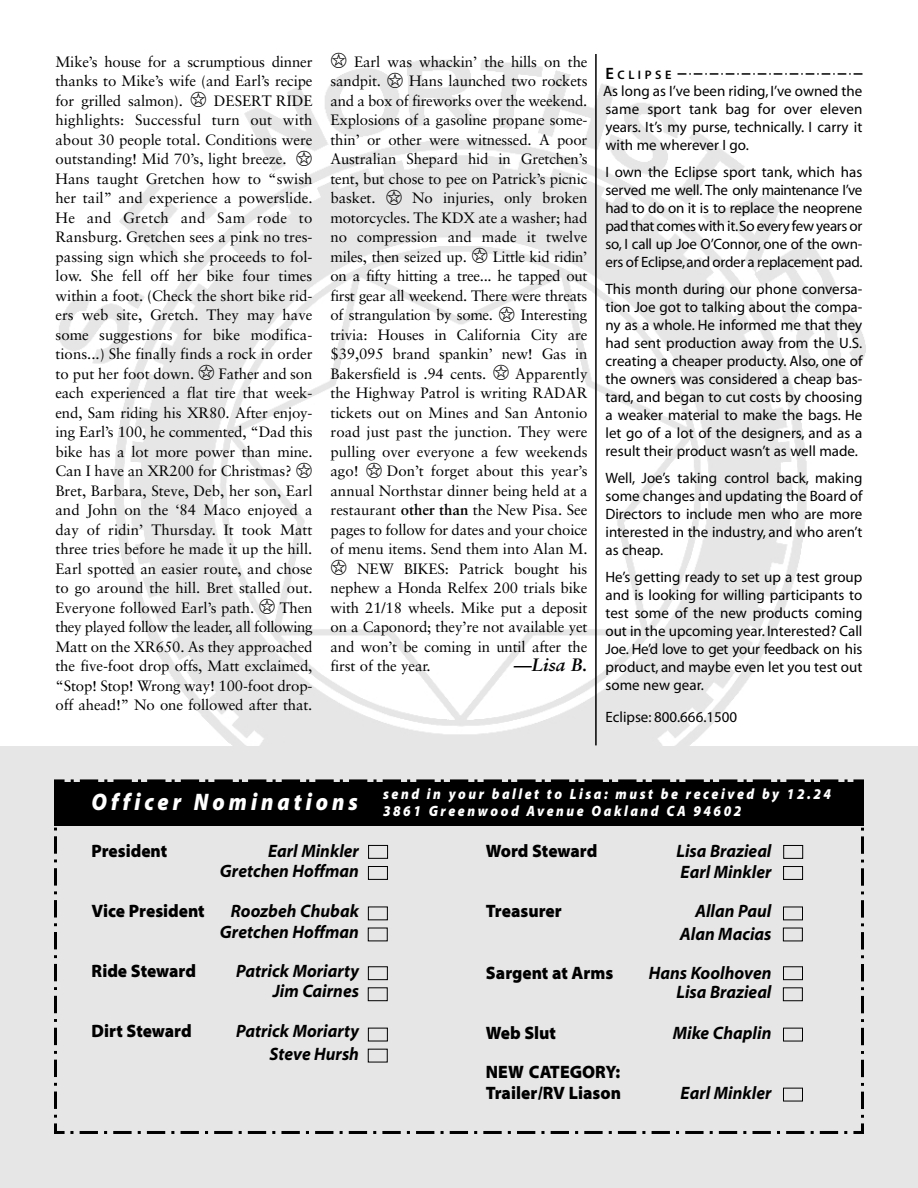
<style>
.page{position:relative;width:918px;height:1188px;background:#fff}
.page>*{position:absolute;margin:0;border:0;box-sizing:border-box;transform-origin:0 0}
.t1{font:24px "Myriad MM It 830 600";letter-spacing:.185em;color:#fff;scale:.9 1}
.t2{font:18px/19.5px "Myriad MM It 700 700";color:#000;text-align:right;scale:.9 1}
.t3{font:18px/21px "Myriad MM 830 700";color:#000;scale:.9 1}
.t4{font:italic 700 18px "Sabon";color:#000}
.t5{font:15px/19.5px "Sabon";letter-spacing:-.01em;color:#000;text-align:justify}
.t6{font:15px/18px "Myriad MM 400 600";color:#000;text-align:justify}
.t7{font:15px/16.5px "Myriad MM It 830 600";letter-spacing:.185em;color:#fff;scale:.9 1}
.t8{font:12.3px "Myriad MM 565 600";letter-spacing:.285em;color:#000}
.s1{font-family:"Carta";font-size:24px}
.s2{font-weight:700}
.s3{font-size:16.5px}
</style>
<div class="page">
<img style="left:59px;top:60px;width:807px;height:686px">
<svg style="left:678px;top:73px;width:184px;height:2px"></svg>
<div style="left:0;top:746px;width:918px;height:442px;background:#e6e6e6"></div>
<svg style="left:54px;top:779px;width:810px;height:355px"></svg>
<div style="left:54px;top:782px;width:810px;height:44px;background:#000"></div>
<svg style="left:368px;top:845px;width:435px;height:257px"></svg>
<hr style="left:595px;top:54px;width:2px;height:691px;background:#000">
<p class="t5" style="left:55px;top:53px;width:259px">Mike’s house for a scrumptious dinner thanks to Mike’s wife (and Earl’s recipe for grilled salmon). <span class="s1">-</span> DESERT RIDE highlights: Successful turn out with about 30 people total. Conditions were outstanding! Mid 70’s, light breeze. <span class="s1">- </span>Hans taught Gretchen how to “swish her tail” and experience a powerslide.<br>He and Gretch and Sam rode to Ransburg. Gretchen sees a pink no tres&shy;passing sign which she proceeds to fol&shy;low. She fell off her bike four times within a foot. (Check the short bike rid&shy;ers web site, Gretch. They may have some suggestions for bike modifica&shy;tions...) She finally finds a rock in order to put her foot down. <span class="s1">-</span> Father and son each experienced a flat tire that week&shy;end, Sam riding his XR80. After enjoy&shy;ing Earl’s 100, he commented, “Dad this bike has a lot more power than mine.<br>Can I have an XR200 for Christmas? <span class="s1">- </span>Bret, Barbara, Steve, Deb, her son, Earl and John on the ‘84 Maco enjoyed a day of ridin’ Thursday. It took Matt three tries before he made it up the hill.<br>Earl spotted an easier route, and chose to go around the hill. Bret stalled out.<br>Everyone followed Earl’s path. <span class="s1">-</span> Then they played follow the leader, all following Matt on the XR650. As they approached the five-foot drop offs, Matt exclaimed, “Stop! Stop! Wrong way! 100-foot drop&shy;off ahead!” No one followed after that.</p>
<p class="t5" style="left:330px;top:53px;width:259px"><span class="s1">-</span> Earl was whackin’ the hills on the sandpit. <span class="s1">-</span> Hans launched two rockets and a box of fireworks over the weekend.<br>Explosions of a gasoline propane some&shy;thin’ or other were witnessed. A poor Australian Shepard hid in Gretchen’s tent, but chose to pee on Patrick’s picnic basket. <span class="s1">-</span> No injuries, only broken motorcycles. The KDX ate a washer; had no compression and made it twelve miles, then seized up. <span class="s1">-</span> Little kid ridin’ on a fifty hitting a tree... he tapped out first gear all weekend. There were threats of strangulation by some. <span class="s1">-</span> Interesting trivia: Houses in California City are $39,095 brand spankin’ new! Gas in Bakersfield is .94 cents. <span class="s1">-</span> Apparently the Highway Patrol is writing RADAR tickets out on Mines and San Antonio road just past the junction. They were pulling over everyone a few weekends ago! <span class="s1">-</span> Don’t forget about this year’s annual Northstar dinner being held at a restaurant <span class="s2">other than</span> the New Pisa. See pages to follow for dates and your choice of menu items. Send them into Alan M.</p>
<p class="t5" style="left:330px;top:560px;width:259px"><span class="s1">-</span> NEW BIKES: Patrick bought his nephew a Honda Relfex 200 trials bike with 21/18 wheels. Mike put a deposit on a Caponord; they’re not available yet and won’t be coming in until after the first of the year.</p>
<p class="t4" style="left:514px;top:658px;width:75px">—Lisa B.</p>
<p class="t8" style="left:606px;top:70px;width:68px"><span class="s3">E</span>CLIPSE</p>
<p class="t6" style="left:603px;top:84px;width:261px">As long as I’ve been riding, I’ve owned the same sport tank bag for over eleven years. It’s my purse, technically. I carry it with me wherever I go.</p>
<p class="t6" style="left:606px;top:165px;width:258px">I own the Eclipse sport tank, which has served me well. The only maintenance I’ve had to do on it is to replace the neoprene pad that comes with it.So every few years or so, I call up Joe O’Connor, one of the own&shy;ers of Eclipse,and order a replacement pad.</p>
<p class="t6" style="left:606px;top:282px;width:258px">This month during our phone conversa&shy;tion Joe got to talking about the compa&shy;ny as a whole. He informed me that they had sent production away from the U.S. creating a cheaper producty. Also, one of the owners was considered a cheap bas&shy;tard, and began to cut costs by choosing a weaker material to make the bags. He let go of a lot of the designers, and as a result their product wasn’t as well made.</p>
<p class="t6" style="left:606px;top:471px;width:258px">Well, Joe’s taking control back, making some changes and updating the Board of Directors to include men who are more interested in the industry, and who aren’t as cheap.</p>
<p class="t6" style="left:606px;top:570px;width:258px">He’s getting ready to set up a test group and is looking for willing participants to test some of the new products coming out in the upcoming year. Interested? Call Joe. He’d love to get your feedback on his product, and maybe even let you test out some new gear.</p>
<p class="t6" style="left:606px;top:709px;width:133px">Eclipse: 800.666.1500</p>
<h1 class="t1" style="left:92px;top:793px;width:298px">Officer Nominations</h1>
<p class="t7" style="left:383px;top:787px;width:499px">send in your ballet to Lisa: must be received by 12.24<br>3861 Greenwood Avenue Oakland CA 94602</p>
<p class="t3" style="left:92px;top:843px;width:86px">President</p>
<p class="t2" style="left:220px;top:843px;width:156px">Earl Minkler<br>Gretchen Hoffman</p>
<p class="t3" style="left:92px;top:903px;width:127px">Vice President</p>
<p class="t2" style="left:220px;top:903px;width:156px;line-height:21px">Roozbeh Chubak<br>Gretchen Hoffman</p>
<p class="t3" style="left:92px;top:963px;width:118px">Ride Steward</p>
<p class="t2" style="left:236px;top:963px;width:138px">Patrick Moriarty<br>Jim Cairnes</p>
<p class="t3" style="left:92px;top:1023px;width:113px">Dirt Steward</p>
<p class="t2" style="left:236px;top:1022px;width:138px;line-height:22.5px">Patrick Moriarty<br>Steve Hursh</p>
<p class="t3" style="left:486px;top:843px;width:125px">Word Steward</p>
<p class="t2" style="left:676px;top:843px;width:107px;line-height:21px;text-align:left">Lisa Brazieal<br>Earl Minkler</p>
<p class="t3" style="left:486px;top:903px;width:86px">Treasurer</p>
<p class="t2" style="left:680px;top:902px;width:103px;line-height:22.5px">Allan Paul<br>Alan Macias</p>
<p class="t3" style="left:486px;top:964px;width:143px">Sargent at Arms</p>
<p class="t2" style="left:649px;top:965px;width:138px">Hans Koolhoven<br>Lisa Brazieal</p>
<p class="t3" style="left:486px;top:1024px;width:79px">Web Slut</p>
<p class="t2" style="left:673px;top:1025px;width:111px">Mike Chaplin</p>
<p class="t3" style="left:486px;top:1063px;width:152px">NEW CATEGORY:<br>Trailer/RV Liason</p>
<p class="t2" style="left:681px;top:1085px;width:103px">Earl Minkler</p>
</div>
